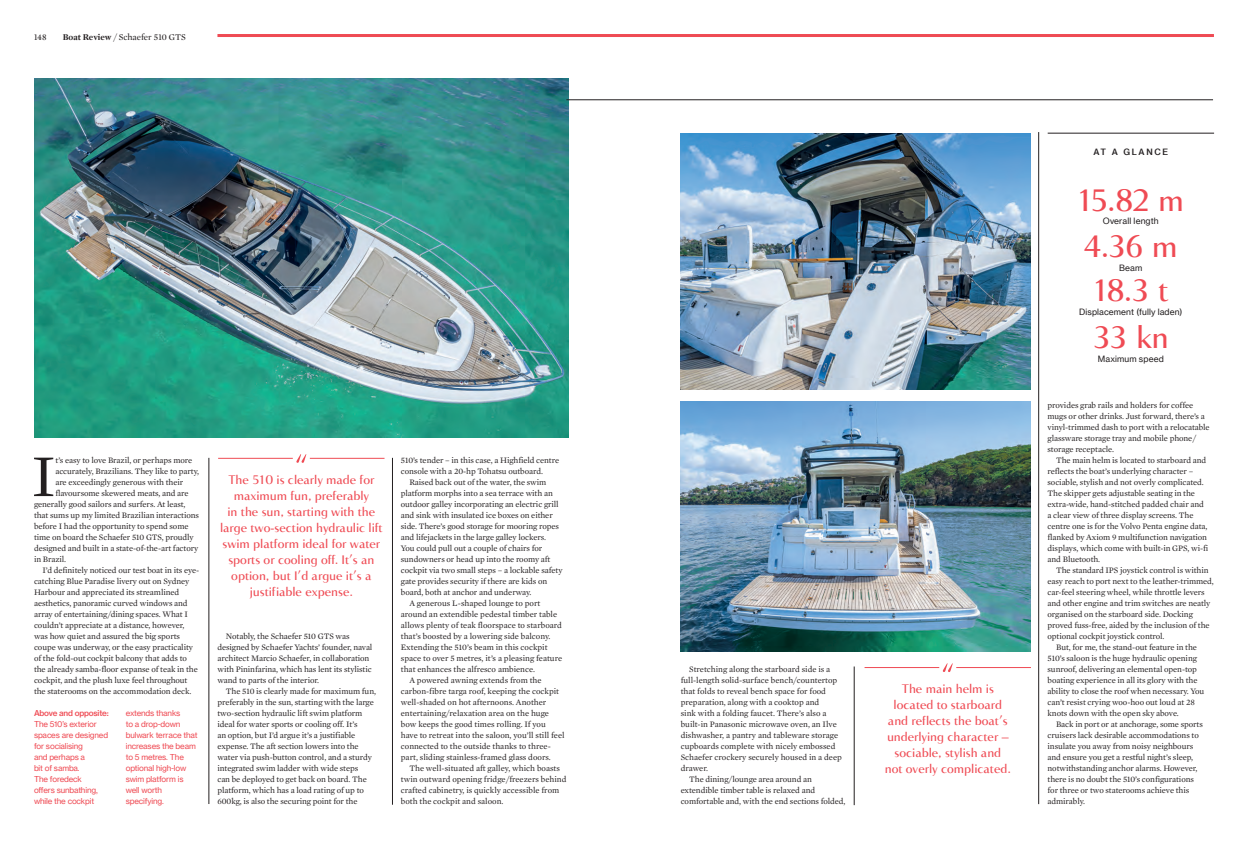
<style>
.page{position:relative;width:1248px;height:842px;background:#fff}
.page>*{position:absolute;margin:0;border:0;box-sizing:border-box;transform-origin:0 0}
.t1{font:60.3px "Mercury Text G1";color:#231f20}
.t2{font:500 30px "Accent Graphic";letter-spacing:-.06em;color:#ef4b54}
.Ocean_StyleRed_Pull{font:500 12px/16px "Accent Graphic";color:#ef4b54;text-align:center}
.t3{font:9px "Mercury Display";color:#231f20}
.t4{font:8.5px/11px "Mercury Text G1";letter-spacing:-.01em;color:#231f20}
.t5{font:8.5px "N Haas Grotesk TX Pro 55 Rg";letter-spacing:.01em;color:#231f20}
.t6{font:8.5px "N Haas Grotesk TX Pro 65 Md";letter-spacing:.2em;color:#231f20}
.t7{font:8px/11px "N Haas Grotesk TX Pro 55 Rg";letter-spacing:-.02em;color:#ef4b54}
.s1{font-weight:700}
.s2{font-family:"N Haas Grotesk TX Pro 65 Md"}
</style>
<div class="page">
<hr style="left:1047px;top:133px;width:166px;height:1px;background:#231f20">
<hr style="left:209px;top:458px;width:1px;height:346px;background:#231f20">
<hr style="left:1038px;top:132px;width:1px;height:672px;background:#231f20">
<img style="left:34px;top:78px;width:534px;height:360px">
<svg style="left:942px;top:663px;width:10px;height:9px"></svg>
<hr style="left:864px;top:667px;width:75px;height:1px;background:#ef4b54">
<hr style="left:956px;top:667px;width:74px;height:1px;background:#ef4b54">
<hr style="left:854px;top:666px;width:1px;height:139px;background:#231f20">
<img style="left:680px;top:133px;width:350px;height:257px">
<img style="left:680px;top:401px;width:350px;height:251px">
<svg style="left:296px;top:454px;width:10px;height:9px"></svg>
<hr style="left:218px;top:458px;width:75px;height:1px;background:#ef4b54">
<hr style="left:310px;top:458px;width:74px;height:1px;background:#ef4b54">
<hr style="left:392px;top:458px;width:1px;height:347px;background:#231f20">
<hr style="left:217px;top:34px;width:996px;height:3px;background:#ef4b54">
<hr style="left:566px;top:100px;width:646px;height:1px;background:#231f20">
<p class="t3" style="left:34px;top:32px;width:14px">148</p>
<p class="t3" style="left:63px;top:32px;width:125px"><span class="s1">Boat Review /</span> Schaefer 510 GTS</p>
<p class="t1" style="left:31px;top:440px;width:26px">I</p>
<p class="t4" style="left:55px;top:455px;width:138px">t’s easy to love Brazil, or perhaps more</p>
<p class="t4" style="left:55px;top:466px;width:145px">accurately, Brazilians. They like to party,</p>
<p class="t4" style="left:55px;top:477px;width:129px">are exceedingly generous with their</p>
<p class="t4" style="left:55px;top:488px;width:135px">flavoursome skewered meats, and are</p>
<p class="t4" style="left:34px;top:499px;width:153px">generally good sailors and surfers. At least,</p>
<p class="t4" style="left:34px;top:510px;width:166px">that sums up my limited Brazilian interactions</p>
<p class="t4" style="left:34px;top:521px;width:156px">before I had the opportunity to spend some</p>
<p class="t4" style="left:34px;top:532px;width:161px">time on board the Schaefer 510 GTS, proudly</p>
<p class="t4" style="left:34px;top:543px;width:166px">designed and built in a state-of-the-art factory</p>
<p class="t4" style="left:34px;top:554px;width:34px">in Brazil.</p>
<p class="t4" style="left:34px;top:565px;width:167px;text-indent:9px">I’d definitely noticed our test boat in its eye&shy;catching Blue Paradise livery out on Sydney Harbour and appreciated its streamlined aesthetics, panoramic curved windows and array of entertaining/dining spaces. What I couldn’t appreciate at a distance, however, was how quiet and assured the big sports coupe was underway, or the easy practicality of the fold-out cockpit balcony that adds to the already samba-floor expanse of teak in the cockpit, and the plush luxe feel throughout the staterooms on the accommodation deck.</p>
<p class="t7" style="left:34px;top:707px;width:76px"><span class="s2">Above and opposite:<br></span>The 510’s exterior spaces are designed for socialising<br>and perhaps a<br>bit of samba.<br>The foredeck<br>offers sunbathing, while the cockpit</p>
<p class="t7" style="left:126px;top:707px;width:73px">extends thanks<br>to a drop-down bulwark terrace that increases the beam to 5 metres. The optional high-low swim platform is well worth specifying.</p>
<p class="Ocean_StyleRed_Pull" style="left:220px;top:471px;width:164px">The 510 is clearly made for maximum fun, preferably<br>in the sun, starting with the large two-section hydraulic lift swim platform ideal for water sports or cooling off. It’s an option, but I’d argue it’s a justifiable expense.</p>
<p class="t4" style="left:217px;top:631px;width:156px;text-indent:9px">Notably, the Schaefer 510 GTS was designed by Schaefer Yachts’ founder, naval architect Marcio Schaefer, in collaboration with Pininfarina, which has lent its stylistic wand to parts of the interior.</p>
<p class="t4" style="left:217px;top:686px;width:160px;text-indent:8px">The 510 is clearly made for maximum fun, preferably in the sun, starting with the large two-section hydraulic lift swim platform ideal for water sports or cooling off. It’s<br>an option, but I’d argue it’s a justifiable expense. The aft section lowers into the water via push-button control, and a sturdy integrated swim ladder with wide steps<br>can be deployed to get back on board. The platform, which has a load rating of up to 600kg, is also the securing point for the</p>
<p class="t4" style="left:401px;top:455px;width:160px">510’s tender – in this case, a Highfield centre console with a 20-hp Tohatsu outboard.</p>
<p class="t4" style="left:401px;top:477px;width:163px;text-indent:8px">Raised back out of the water, the swim platform morphs into a sea terrace with an outdoor galley incorporating an electric grill and sink with insulated ice boxes on either side. There’s good storage for mooring ropes and lifejackets in the large galley lockers.<br>You could pull out a couple of chairs for sundowners or head up into the roomy aft cockpit via two small steps – a lockable safety gate provides security if there are kids on board, both at anchor and underway.</p>
<p class="t4" style="left:401px;top:598px;width:163px;text-indent:8px">A generous L-shaped lounge to port around an extendible pedestal timber table allows plenty of teak floorspace to starboard that’s boosted by a lowering side balcony.<br>Extending the 510’s beam in this cockpit space to over 5 metres, it’s a pleasing feature that enhances the alfresco ambience.</p>
<p class="t4" style="left:401px;top:675px;width:165px;text-indent:8px">A powered awning extends from the carbon-fibre targa roof, keeping the cockpit well-shaded on hot afternoons. Another entertaining/relaxation area on the huge bow keeps the good times rolling. If you have to retreat into the saloon, you’ll still feel connected to the outside thanks to three&shy;part, sliding stainless-framed glass doors.</p>
<p class="t4" style="left:401px;top:763px;width:167px;text-indent:8px">The well-situated aft galley, which boasts twin outward opening fridge/freezers behind crafted cabinetry, is quickly accessible from both the cockpit and saloon.</p>
<p class="t4" style="left:680px;top:664px;width:163px;text-indent:8px">Stretching along the starboard side is a full-length solid-surface bench/countertop that folds to reveal bench space for food preparation, along with a cooktop and<br>sink with a folding faucet. There’s also a built-in Panasonic microwave oven, an Ilve dishwasher, a pantry and tableware storage cupboards complete with nicely embossed Schaefer crockery securely housed in a deep drawer.</p>
<p class="t4" style="left:680px;top:774px;width:166px;text-indent:8px">The dining/lounge area around an extendible timber table is relaxed and comfortable and, with the end sections folded,</p>
<p class="Ocean_StyleRed_Pull" style="left:901px;top:681px;width:94px">The main helm is</p>
<p class="Ocean_StyleRed_Pull" style="left:893px;top:697px;width:110px">located to starboard</p>
<p class="Ocean_StyleRed_Pull" style="left:887px;top:713px;width:123px">and reflects the boat’s underlying character – sociable, stylish and</p>
<p class="Ocean_StyleRed_Pull" style="left:884px;top:761px;width:128px">not overly complicated.</p>
<p class="t6" style="left:1093px;top:147px;width:76px">AT A GLANCE</p>
<p class="t2" style="left:1077px;top:181px;width:108px">15.82 m</p>
<p class="t5" style="left:1102px;top:216px;width:57px">Overall length</p>
<p class="t2" style="left:1083px;top:228px;width:95px">4.36 m</p>
<p class="t5" style="left:1118px;top:263px;width:25px">Beam</p>
<p class="t2" style="left:1092px;top:271px;width:77px">18.3 t</p>
<p class="t5" style="left:1078px;top:307px;width:105px">Displacement (fully laden)</p>
<p class="t2" style="left:1092px;top:318px;width:78px">33 kn</p>
<p class="t5" style="left:1097px;top:353px;width:68px">Maximum speed</p>
<p class="t4" style="left:1047px;top:400px;width:164px">provides grab rails and holders for coffee mugs or other drinks. Just forward, there’s a vinyl-trimmed dash to port with a relocatable glassware storage tray and mobile phone/ storage receptacle.</p>
<p class="t4" style="left:1047px;top:455px;width:162px;text-indent:8px">The main helm is located to starboard and reflects the boat’s underlying character – sociable, stylish and not overly complicated.<br>The skipper gets adjustable seating in the extra-wide, hand-stitched padded chair and a clear view of three display screens. The centre one is for the Volvo Penta engine data, flanked by Axiom 9 multifunction navigation displays, which come with built-in GPS, wi-fi and Bluetooth.</p>
<p class="t4" style="left:1047px;top:565px;width:168px;text-indent:8px">The standard IPS joystick control is within easy reach to port next to the leather-trimmed, car-feel steering wheel, while throttle levers and other engine and trim switches are neatly organised on the starboard side. Docking proved fuss-free, aided by the inclusion of the optional cockpit joystick control.</p>
<p class="t4" style="left:1047px;top:642px;width:158px;text-indent:8px">But, for me, the stand-out feature in the 510’s saloon is the huge hydraulic opening sunroof, delivering an elemental open-top boating experience in all its glory with the ability to close the roof when necessary. You can’t resist crying woo-hoo out loud at 28 knots down with the open sky above.</p>
<p class="t4" style="left:1047px;top:719px;width:157px;text-indent:8px">Back in port or at anchorage, some sports cruisers lack desirable accommodations to insulate you away from noisy neighbours and ensure you get a restful night’s sleep, notwithstanding anchor alarms. However, there is no doubt the 510’s configurations for three or two staterooms achieve this admirably.</p>
</div>
